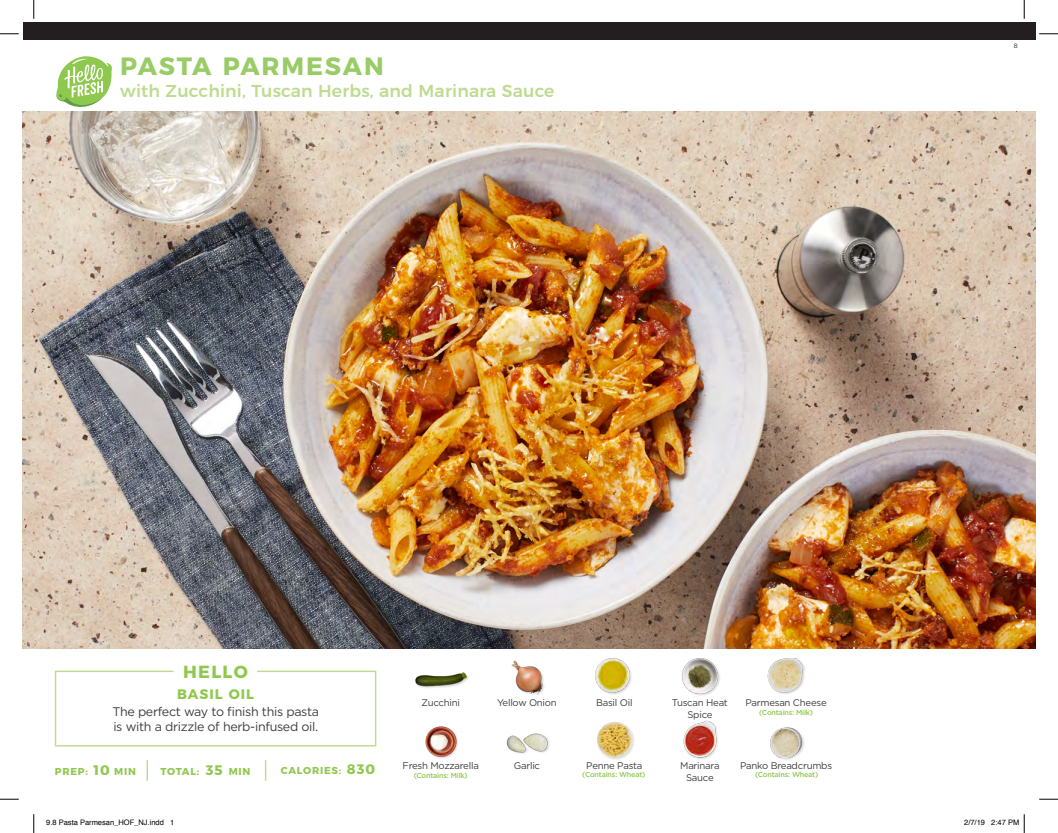
<style>
.page{position:relative;width:1058px;height:833px;background:#fff}
.page>*{position:absolute;margin:0;border:0;box-sizing:border-box;transform-origin:0 0}
.t1{font:700 25px "Montserrat";letter-spacing:.075em;color:#9c6}
.t2{font:700 17.5px "Montserrat";letter-spacing:.075em;color:#8fc84e}
.t3{font:500 17.25px "Montserrat";letter-spacing:.01em;color:#bedb8e}
.t4{font:700 13.75px "Montserrat";letter-spacing:.075em;color:#8fc84e}
.t5{font:12.5px/15px "Gotham";letter-spacing:-.025em;color:#3e3e3f}
.t6{font:700 10px "Montserrat";letter-spacing:.075em;color:#8fc84e}
.t7{font:9.62px/12px "Gotham";letter-spacing:-.025em;color:#3e3e3f;text-align:center}
.t8{font:7.5px "Helvetica";color:#000}
.t9{font:500 7.25px "Gotham";letter-spacing:-.025em;color:#8fc84e}
.t10{font:6.25px "Gotham";color:#231f20}
</style>
<div class="page">
<div style="left:23px;top:23px;width:1012px;height:17px;background:#231f20"></div>
<img style="left:23px;top:112px;width:1012px;height:536px">
<svg style="left:54px;top:670px;width:323px;height:77px"></svg>
<div style="left:415px;top:672px;width:54px;height:17px;background:#231f20;opacity:.2"></div>
<img style="left:415px;top:672px;width:51px;height:17px">
<div style="left:425px;top:725px;width:34px;height:34px;background:#231f20;opacity:.2"></div>
<img style="left:425px;top:725px;width:34px;height:32px">
<img style="left:595px;top:658px;width:37px;height:36px">
<div style="left:597px;top:721px;width:38px;height:39px;background:#231f20;opacity:.2"></div>
<img style="left:597px;top:721px;width:36px;height:36px">
<img style="left:511px;top:660px;width:33px;height:34px">
<img style="left:506px;top:733px;width:43px;height:21px">
<div style="left:682px;top:658px;width:39px;height:38px;background:#231f20;opacity:.2"></div>
<img style="left:682px;top:658px;width:37px;height:36px">
<div style="left:683px;top:720px;width:36px;height:40px;background:#231f20;opacity:.2"></div>
<img style="left:683px;top:720px;width:36px;height:37px">
<img style="left:767px;top:658px;width:38px;height:36px">
<div style="left:770px;top:727px;width:35px;height:33px;background:#231f20;opacity:.2"></div>
<img style="left:770px;top:727px;width:35px;height:30px">
<hr style="left:146px;top:760px;width:2px;height:20px;background:#bedb8e">
<svg style="left:265px;top:760px;width:1px;height:20px"></svg>
<svg style="left:54px;top:56px;width:59px;height:56px"></svg>
<svg style="left:0;top:33px;width:19px;height:2px"></svg>
<svg style="left:1039px;top:33px;width:19px;height:2px"></svg>
<svg style="left:0;top:798px;width:19px;height:2px"></svg>
<svg style="left:1039px;top:798px;width:19px;height:2px"></svg>
<svg style="left:33px;top:0;width:2px;height:19px"></svg>
<svg style="left:33px;top:814px;width:2px;height:19px"></svg>
<svg style="left:1023px;top:0;width:2px;height:19px"></svg>
<svg style="left:1023px;top:814px;width:2px;height:19px"></svg>
<h1 class="t1" style="left:120px;top:46px;width:265px">PASTA PARMESAN</h1>
<h3 class="t3" style="left:120px;top:77px;width:436px">with Zucchini, Tuscan Herbs, and Marinara Sauce</h3>
<p class="t10" style="left:1013px;top:42px;width:5px">8</p>
<h2 class="t2" style="left:183px;top:657px;width:66px">HELLO</h2>
<h3 class="t4" style="left:177px;top:683px;width:78px">BASIL OIL</h3>
<p class="t5" style="left:112px;top:703px;width:208px">The perfect way to finish this pasta is with a drizzle of herb-infused oil.</p>
<p class="t7" style="left:421px;top:696px;width:40px">Zucchini</p>
<p class="t7" style="left:497px;top:696px;width:61px">Yellow Onion</p>
<p class="t7" style="left:596px;top:696px;width:38px">Basil Oil</p>
<p class="t7" style="left:672px;top:696px;width:57px">Tuscan Heat<br>Spice</p>
<p class="t7" style="left:745px;top:696px;width:83px">Parmesan Cheese</p>
<p class="t9" style="left:759px;top:707px;width:55px">(Contains: Milk)</p>
<h3 class="t4" style="left:94px;top:759px;width:18px">10</h3>
<h3 class="t4" style="left:206px;top:759px;width:18px">35</h3>
<h3 class="t4" style="left:347px;top:758px;width:30px">830</h3>
<p class="t6" style="left:55px;top:763px;width:35px">PREP:</p>
<p class="t6" style="left:114px;top:763px;width:23px">MIN</p>
<p class="t6" style="left:161px;top:763px;width:40px">TOTAL:</p>
<p class="t6" style="left:229px;top:763px;width:23px">MIN</p>
<p class="t6" style="left:281px;top:762px;width:62px">CALORIES:</p>
<p class="t7" style="left:402px;top:759px;width:78px">Fresh Mozzarella</p>
<p class="t7" style="left:513px;top:759px;width:28px">Garlic</p>
<p class="t7" style="left:740px;top:759px;width:94px">Panko Breadcrumbs</p>
<p class="t7" style="left:680px;top:759px;width:41px">Marinara<br>Sauce</p>
<p class="t7" style="left:586px;top:759px;width:58px">Penne Pasta</p>
<p class="t9" style="left:414px;top:770px;width:55px">(Contains: Milk)</p>
<p class="t9" style="left:582px;top:769px;width:65px">(Contains: Wheat)</p>
<p class="t9" style="left:755px;top:769px;width:65px">(Contains: Wheat)</p>
<p class="t8" style="left:46px;top:817px;width:129px">9.8 Pasta Parmesan_HOF_NJ.indd 1</p>
<p class="t8" style="left:964px;top:817px;width:57px">2/7/19 2:47 PM</p>
</div>
